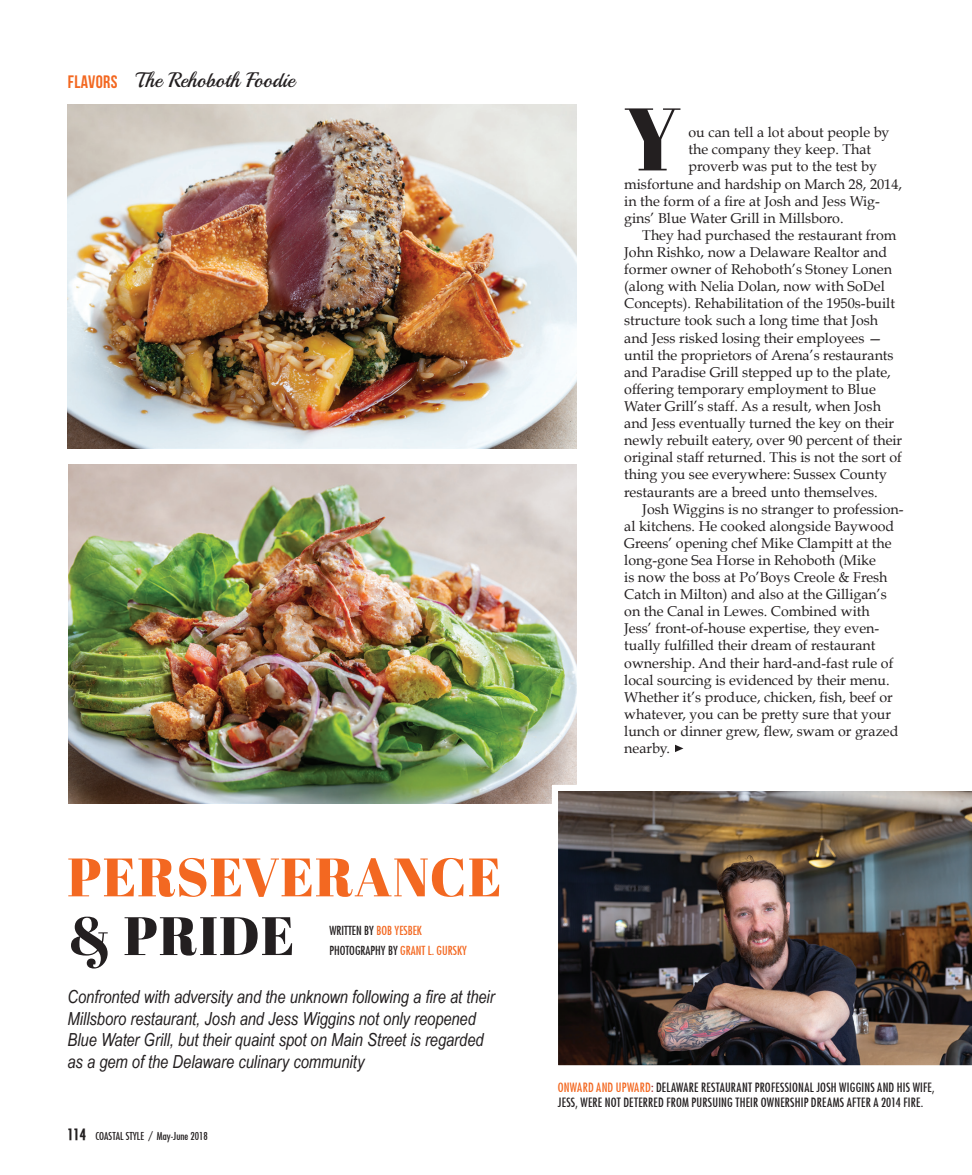
<style>
.page{position:relative;width:972px;height:1175px;background:#fff}
.page>*{position:absolute;margin:0;border:0;box-sizing:border-box;transform-origin:0 0}
.t1{font:88.5px "Abril Fatface";color:#231f20}
.t2{font:54px/58.7px "Abril Fatface";letter-spacing:.02em;color:#f36821}
.t3{font:21px "Playball";color:#231f20}
.t4{font:italic 18px/21.6px "Arial Narrow";letter-spacing:-.005em;color:#231f20}
.No_Spacing{font:18px "Bebas Neue";letter-spacing:.02em;color:#f36821}
.t5{font:700 15px "Fuji";color:#231f20}
.t6{font:14.25px/17.1px "Book Antiqua";color:#231f20}
.t7{font:12.3px/14.7px "Fuji Normal";letter-spacing:.015em;color:#231f20}
.t8{font:12px "Fuji Normal";color:#231f20}
.t9{font:10.5px "Fuji Normal";color:#231f20}
.s1{color:#231f20}
.s2{color:#f36821}
.s3{color:#9c2429}
</style>
<div class="page">
<img style="left:69px;top:464px;width:508px;height:340px">
<img style="left:68px;top:104px;width:509px;height:344px">
<img style="left:552px;top:785px;width:420px;height:281px">
<svg style="left:675px;top:744px;width:8px;height:8px"></svg>
<p class="No_Spacing" style="left:68px;top:72px;width:51px">FLAVORS</p>
<p class="t3" style="left:136px;top:68px;width:160px">The Rehoboth Foodie</p>
<p class="t2" style="left:68px;top:846px;width:436px">PERSEVERANCE <span class="s1">&amp; PRIDE</span></p>
<p class="t8" style="left:329px;top:922px;width:94px">WRITTEN BY <span class="s2">BOB YESBEK</span></p>
<p class="t8" style="left:329px;top:943px;width:139px">PHOTOGRAPHY BY <span class="s2">GRANT L. GURSKY</span></p>
<p class="t4" style="left:68px;top:985px;width:429px">Confronted with adversity and the unknown following a fire at their Millsboro restaurant, Josh and Jess Wiggins not only reopened Blue Water Grill, but their quaint spot on Main Street is regarded as a gem of the Delaware culinary community</p>
<p class="t5" style="left:68px;top:1124px;width:20px">114</p>
<p class="t9" style="left:95px;top:1129px;width:114px">COASTAL STYLE / May-June 2018</p>
<p class="t1" style="left:624px;top:77px;width:58px">Y</p>
<p class="t6" style="left:688px;top:124px;width:203px">ou can tell a lot about people by</p>
<p class="t6" style="left:688px;top:141px;width:184px">the company they keep. That</p>
<p class="t6" style="left:688px;top:158px;width:190px">proverb was put to the test by</p>
<p class="t6" style="left:624px;top:175px;width:279px">misfortune and hardship on March 28, 2014,</p>
<p class="t6" style="left:624px;top:192px;width:257px">in the form of a fire at Josh and Jess Wig-</p>
<p class="t6" style="left:624px;top:209px;width:221px">gins’ Blue Water Grill in Millsboro.</p>
<p class="t6" style="left:624px;top:226px;width:280px;text-indent:18px">They had purchased the restaurant from John Rishko, now a Delaware Realtor and former owner of Rehoboth’s Stoney Lonen (along with Nelia Dolan, now with SoDel Concepts). Rehabilitation of the 1950s-built structure took such a long time that Josh and Jess risked losing their employees — until the proprietors of Arena’s restaurants and Paradise Grill stepped up to the plate, offering temporary employment to Blue Water Grill’s staff. As a result, when Josh and Jess eventually turned the key on their newly rebuilt eatery, over 90 percent of their original staff returned. This is not the sort of thing you see everywhere: Sussex County restaurants are a breed unto themselves.</p>
<p class="t6" style="left:624px;top:500px;width:281px;text-indent:18px">Josh Wiggins is no stranger to profession&shy;al kitchens. He cooked alongside Baywood Greens’ opening chef Mike Clampitt at the long-gone Sea Horse in Rehoboth (Mike<br>is now the boss at Po’Boys Creole &amp; Fresh Catch in Milton) and also at the Gilligan’s on the Canal in Lewes. Combined with<br>Jess’ front-of-house expertise, they even&shy;tually fulfilled their dream of restaurant ownership. And their hard-and-fast rule of local sourcing is evidenced by their menu.<br>Whether it’s produce, chicken, fish, beef or whatever, you can be pretty sure that your lunch or dinner grew, flew, swam or grazed nearby.</p>
<p class="t7" style="left:558px;top:1080px;width:378px"><span class="s2">ONWARD AND UPWARD</span><span class="s3">:</span> DELAWARE RESTAURANT PROFESSIONAL JOSH WIGGINS AND HIS WIFE,<br>JESS, WERE NOT DETERRED FROM PURSUING THEIR OWNERSHIP DREAMS AFTER A 2014 FIRE.</p>
</div>
